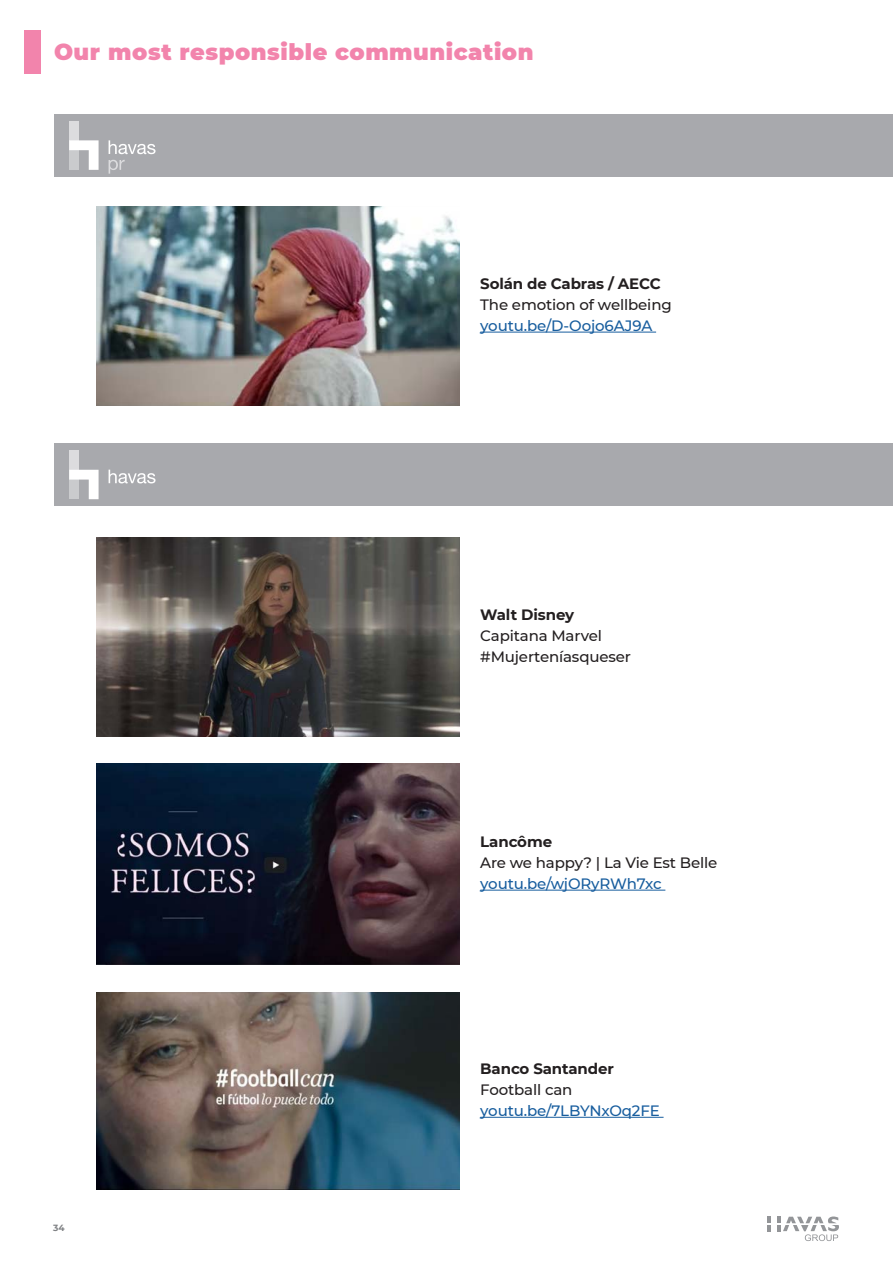
<style>
.page{position:relative;width:893px;height:1263px;background:#fff}
.page>*{position:absolute;margin:0;border:0;box-sizing:border-box;transform-origin:0 0}
.t1{font:900 22.5px "Montserrat";letter-spacing:.025em;color:#f284ac}
.t2{font:500 15px "Montserrat";letter-spacing:-.01em;color:#231f20}
.t3{font:500 15px "Montserrat";letter-spacing:-.01em;color:#175d9e}
.t4{font:700 15px "Montserrat";letter-spacing:-.01em;color:#231f20}
.t5{font:700 9px "Montserrat";color:#808285}
</style>
<div class="page">
<svg style="left:767px;top:1217px;width:4px;height:14px"></svg>
<svg style="left:778px;top:1216px;width:61px;height:25px"></svg>
<div style="left:54px;top:114px;width:839px;height:63px;background:#a8a9ad"></div>
<div style="left:54px;top:443px;width:839px;height:63px;background:#a8a9ad"></div>
<div style="left:24px;top:30px;width:17px;height:44px;background:#f284ac"></div>
<img style="left:97px;top:537px;width:362px;height:199px">
<hr style="left:480px;top:890px;width:185px;height:1px;background:#175d9e">
<hr style="left:480px;top:1117px;width:184px;height:1px;background:#175d9e">
<hr style="left:480px;top:332px;width:176px;height:1px;background:#175d9e">
<img style="left:97px;top:206px;width:362px;height:200px">
<img style="left:97px;top:763px;width:362px;height:201px">
<img style="left:97px;top:992px;width:362px;height:197px">
<svg style="left:109px;top:140px;width:47px;height:14px"></svg>
<svg style="left:109px;top:160px;width:16px;height:14px"></svg>
<div style="left:69px;top:121px;width:10px;height:19px;background:#dcdcde"></div>
<svg style="left:69px;top:140px;width:30px;height:30px"></svg>
<div style="left:69px;top:450px;width:10px;height:20px;background:#dcdcde"></div>
<svg style="left:69px;top:470px;width:30px;height:29px"></svg>
<svg style="left:109px;top:470px;width:47px;height:13px"></svg>
<p class="t1" style="left:54px;top:35px;width:481px">Our most responsible communication</p>
<p class="t4" style="left:480px;top:273px;width:182px">Solán de Cabras / AECC</p>
<p class="t2" style="left:480px;top:294px;width:193px">The emotion of wellbeing</p>
<p class="t3" style="left:480px;top:315px;width:174px">youtu.be/D-Oojo6AJ9A</p>
<p class="t4" style="left:480px;top:604px;width:95px">Walt Disney</p>
<p class="t2" style="left:480px;top:625px;width:123px">Capitana Marvel</p>
<p class="t2" style="left:480px;top:646px;width:152px">#Mujerteníasqueser</p>
<p class="t4" style="left:480px;top:831px;width:73px">Lancôme</p>
<p class="t2" style="left:480px;top:852px;width:239px">Are we happy? | La Vie Est Belle</p>
<p class="t3" style="left:480px;top:873px;width:183px">youtu.be/wjORyRWh7xc</p>
<p class="t5" style="left:53px;top:1221px;width:13px">34</p>
<p class="t4" style="left:480px;top:1058px;width:135px">Banco Santander</p>
<p class="t2" style="left:480px;top:1079px;width:94px">Football can</p>
<p class="t3" style="left:480px;top:1100px;width:181px">youtu.be/7LBYNxOq2FE</p>
</div>
